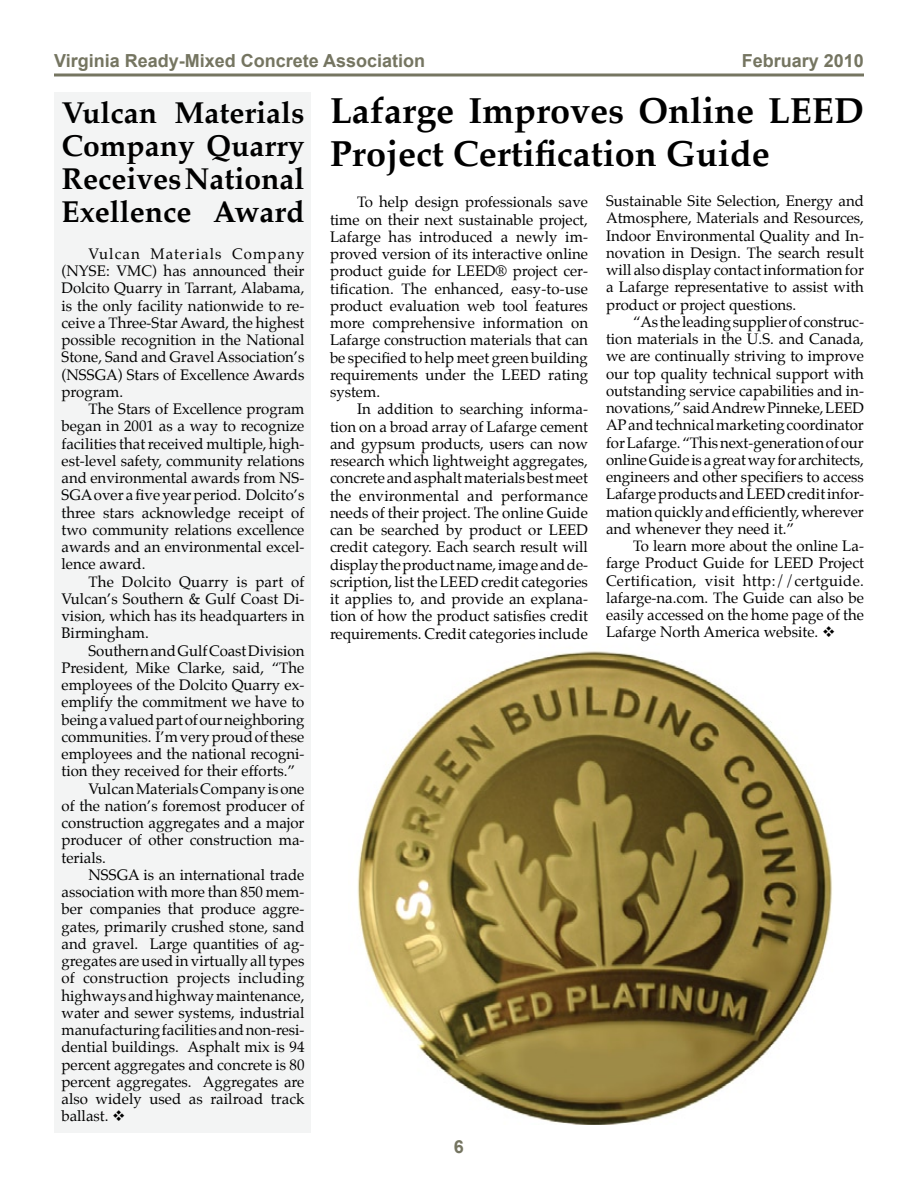
<style>
.page{position:relative;width:918px;height:1188px;background:#fff}
.page>*{position:absolute;margin:0;border:0;box-sizing:border-box;transform-origin:0 0}
.t1{font:700 36px/43.2px "Palatino";color:#000}
.t2{font:700 30px/33px "Palatino";color:#000;text-align:justify}
.t3{font:700 18px "Arial";color:#757561}
.t4{font:15px/17.2px "Palatino";color:#000;text-align:justify}
.t5{font:15px "Palatino";letter-spacing:.02em;color:#000}
</style>
<div class="page">
<hr style="left:54px;top:73px;width:810px;height:3px;background:#757561">
<div style="left:55px;top:93px;width:256px;height:1040px;background:#f3f4f4"></div>
<img style="left:357px;top:651px;width:476px;height:474px">
<p class="t3" style="left:54px;top:49px;width:373px">Virginia Ready-Mixed Concrete Association</p>
<p class="t3" style="left:742px;top:49px;width:124px">February 201 0</p>
<h2 class="t2" style="left:62px;top:99px;width:244px">Vulcan Materials Company Quarry Receives National Exellence Award</h2>
<p class="t4" style="left:62px;top:246px;width:245px;text-indent:27px">Vulcan Materials Company (NYSE: VMC) has announced their Dolcito Quarry in Tarrant, Alabama, is the only facility nationwide to re&shy;ceive a Three-Star Award, the highest possible recognition in the National Stone, Sand and Gravel Association’s (NSSGA) Stars of Excellence Awards program.</p>
<p class="t4" style="left:62px;top:402px;width:245px;text-indent:27px">The Stars of Excellence program began in 2001 as a way to recognize facilities that received multiple, high&shy;est-level safety, community relations and environmental awards from NS-SGA over a five year period. Dolcito’s three stars acknowledge receipt of two community relations excellence awards and an environmental excel&shy;lence award.</p>
<p class="t4" style="left:62px;top:574px;width:245px;text-indent:27px">The Dolcito Quarry is part of Vulcan’s Southern &amp; Gulf Coast Di&shy;vision, which has its headquarters in Birmingham.</p>
<p class="t4" style="left:88px;top:643px;width:217px">Southern and Gulf Coast Division</p>
<p class="t4" style="left:62px;top:660px;width:244px">President, Mike Clarke, said, “The</p>
<p class="t4" style="left:62px;top:678px;width:244px">employees of the Dolcito Quarry ex-</p>
<p class="t4" style="left:62px;top:695px;width:244px">emplify the commitment we have to</p>
<p class="t4" style="left:62px;top:712px;width:244px">being a valued part of our neighboring</p>
<p class="t4" style="left:62px;top:729px;width:244px">communities. I’m very proud of these</p>
<p class="t4" style="left:62px;top:747px;width:244px">employees and the national recogni-</p>
<p class="t4" style="left:62px;top:764px;width:235px">tion they received for their efforts.”</p>
<p class="t4" style="left:88px;top:781px;width:218px">Vulcan Materials Company is one</p>
<p class="t4" style="left:62px;top:798px;width:244px">of the nation’s foremost producer of</p>
<p class="t4" style="left:62px;top:816px;width:245px">construction aggregates and a major</p>
<p class="t4" style="left:62px;top:833px;width:244px">producer of other construction ma-</p>
<p class="t4" style="left:62px;top:850px;width:46px">terials.</p>
<p class="t4" style="left:88px;top:867px;width:217px">NSSGA is an international trade</p>
<p class="t4" style="left:62px;top:885px;width:244px">association with more than 850 mem-</p>
<p class="t4" style="left:62px;top:902px;width:244px">ber companies that produce aggre-</p>
<p class="t4" style="left:62px;top:919px;width:244px">gates, primarily crushed stone, sand</p>
<p class="t4" style="left:62px;top:936px;width:244px">and gravel. Large quantities of ag-</p>
<p class="t4" style="left:62px;top:954px;width:245px">gregates are used in virtually all types</p>
<p class="t5" style="left:62px;top:969px;width:244px">of construction projects including</p>
<p class="t4" style="left:62px;top:988px;width:244px">highways and highway maintenance,</p>
<p class="t4" style="left:62px;top:1005px;width:244px">water and sewer systems, industrial</p>
<p class="t4" style="left:62px;top:1023px;width:244px">manufacturing facilities and non-resi-</p>
<p class="t4" style="left:62px;top:1040px;width:244px">dential buildings. Asphalt mix is 94</p>
<p class="t4" style="left:62px;top:1057px;width:244px">percent aggregates and concrete is 80</p>
<p class="t4" style="left:62px;top:1074px;width:244px">percent aggregates. Aggregates are</p>
<p class="t4" style="left:62px;top:1092px;width:244px">also widely used as railroad track</p>
<p class="t4" style="left:62px;top:1109px;width:66px">ballast. ❖</p>
<h1 class="t1" style="left:330px;top:92px;width:536px">Lafarge Improves Online LEED<br>Project Certification Guide</h1>
<p class="t4" style="left:606px;top:194px;width:259px">Sustainable Site Selection, Energy and Atmosphere, Materials and Resources, Indoor Environmental Quality and In&shy;novation in Design. The search result will also display contact information for a Lafarge representative to assist with product or project questions.</p>
<p class="t4" style="left:606px;top:314px;width:260px;text-indent:27px">“As the leading supplier of construc&shy;tion materials in the U.S. and Canada, we are continually striving to improve our top quality technical support with outstanding service capabilities and in&shy;novations,” said Andrew Pinneke, LEED AP and technical marketing coordinator for Lafarge. “This next-generation of our online Guide is a great way for architects, engineers and other specifiers to access Lafarge products and LEED credit infor&shy;mation quickly and efficiently, wherever and whenever they need it.”</p>
<p class="t4" style="left:606px;top:539px;width:260px;text-indent:27px">To learn more about the online La&shy;farge Product Guide for LEED Project Certification, visit http://certguide. lafarge-na.com. The Guide can also be easily accessed on the home page of the Lafarge North America website. ❖</p>
<p class="t4" style="left:330px;top:195px;width:260px;text-indent:27px">To help design professionals save time on their next sustainable project, Lafarge has introduced a newly im&shy;proved version of its interactive online product guide for LEED® project cer&shy;tification. The enhanced, easy-to-use product evaluation web tool features more comprehensive information on Lafarge construction materials that can be specified to help meet green building requirements under the LEED rating system.</p>
<p class="t4" style="left:330px;top:402px;width:260px;text-indent:27px">In addition to searching informa&shy;tion on a broad array of Lafarge cement and gypsum products, users can now research which lightweight aggregates, concrete and asphalt materials best meet the environmental and performance needs of their project. The online Guide can be searched by product or LEED credit category. Each search result will display the product name, image and de&shy;scription, list the LEED credit categories it applies to, and provide an explana&shy;tion of how the product satisfies credit requirements. Credit categories include</p>
</div>
